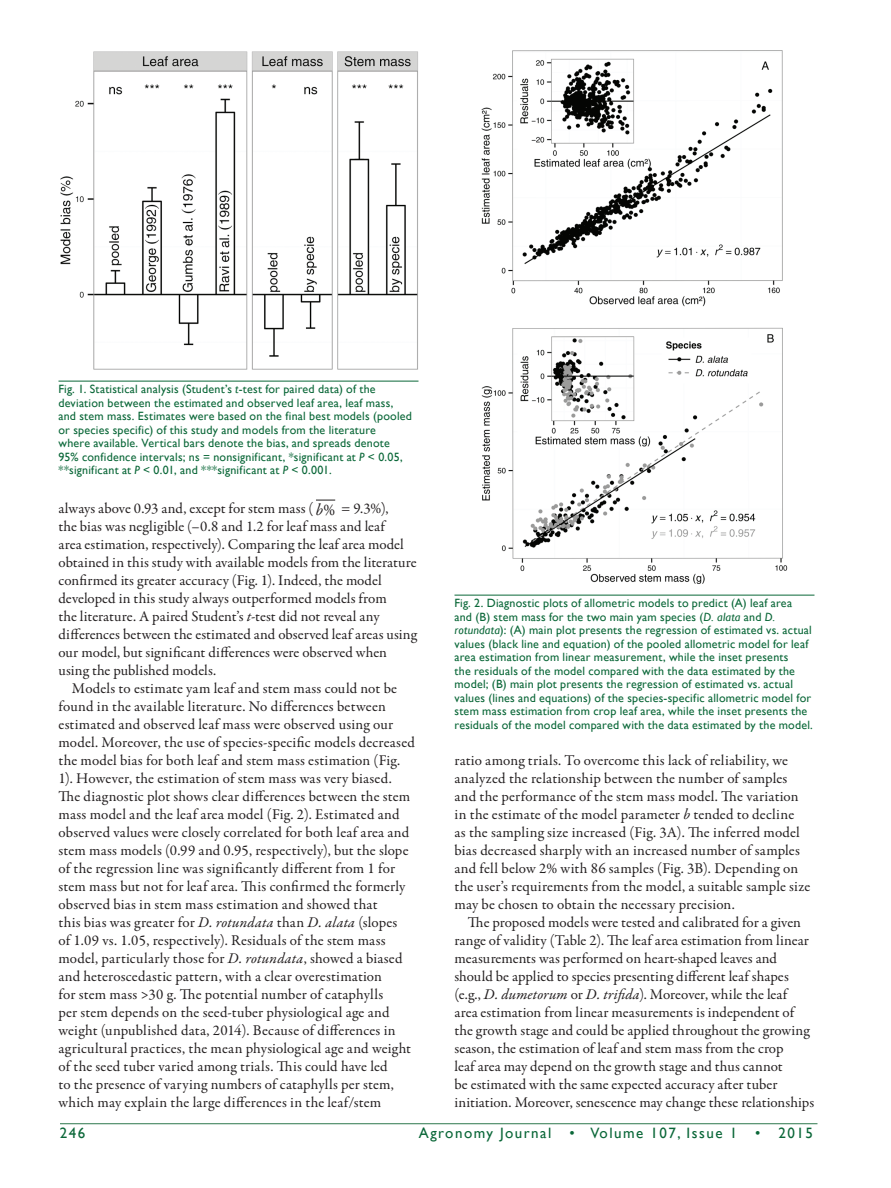
<style>
.page{position:relative;width:891px;height:1188px;background:#fff}
.page>*{position:absolute;margin:0;border:0;box-sizing:border-box;transform-origin:0 0}
.t1{font:15px/18px "Garamond Premr Pro";letter-spacing:.01em;color:#231f20}
.t2{font:15px "Gill Sans";letter-spacing:.1em;color:#0a6738}
.t3{font:12px/13.5px "Gill Sans";letter-spacing:.015em;color:#0a6738}
.s1{font-style:italic}
.s2{font-style:italic;font-size:16.5px}
.s3{font-size:16.5px}
</style>
<div class="page">
<hr style="left:60px;top:1123px;width:757px;height:1px;background:#2d774d">
<svg style="left:316px;top:500px;width:19px;height:1px"></svg>
<hr style="left:58px;top:381px;width:360px;height:1px;background:#0a6738">
<img style="left:60px;top:51px;width:358px;height:319px">
<hr style="left:454px;top:595px;width:360px;height:1px;background:#0a6738">
<img style="left:482px;top:50px;width:306px;height:534px">
<p class="t3" style="left:58px;top:383px;width:355px">Fig. 1. Statistical analysis (Student’s <span class="s1">t</span>-test for paired data) of the deviation between the estimated and observed leaf area, leaf mass, and stem mass. Estimates were based on the final best models (pooled or species specific) of this study and models from the literature<br>where available. Vertical bars denote the bias, and spreads denote 95% confidence intervals; ns = nonsignificant, *significant at <span class="s1">P</span> &lt; 0.05, **significant at <span class="s1">P</span> &lt; 0.01, and ***significant at <span class="s1">P</span> &lt; 0.001.</p>
<p class="t1" style="left:58px;top:500px;width:360px">always above 0.93 and, except for stem mass ( <span class="s2">b</span><span class="s3">%</span> = 9.3%),<br>the bias was negligible (–0.8 and 1.2 for leaf mass and leaf<br>area estimation, respectively). Comparing the leaf area model obtained in this study with available models from the literature confirmed its greater accuracy (Fig. 1). Indeed, the model developed in this study always outperformed models from<br>the literature. A paired Student’s <span class="s1">t</span>-test did not reveal any differences between the estimated and observed leaf areas using our model, but significant differences were observed when using the published models.</p>
<p class="t1" style="left:58px;top:680px;width:358px;text-indent:14px">Models to estimate yam leaf and stem mass could not be found in the available literature. No differences between estimated and observed leaf mass were observed using our model. Moreover, the use of species-specific models decreased the model bias for both leaf and stem mass estimation (Fig.<br>1). However, the estimation of stem mass was very biased.<br>The diagnostic plot shows clear differences between the stem mass model and the leaf area model (Fig. 2). Estimated and observed values were closely correlated for both leaf area and stem mass models (0.99 and 0.95, respectively), but the slope of the regression line was significantly different from 1 for stem mass but not for leaf area. This confirmed the formerly observed bias in stem mass estimation and showed that<br>this bias was greater for <span class="s1">D. rotundata</span> than <span class="s1">D. alata</span> (slopes<br>of 1.09 vs. 1.05, respectively). Residuals of the stem mass model, particularly those for <span class="s1">D. rotundata</span>, showed a biased and heteroscedastic pattern, with a clear overestimation<br>for stem mass &gt;30 g. The potential number of cataphylls<br>per stem depends on the seed-tuber physiological age and weight (unpublished data, 2014). Because of differences in agricultural practices, the mean physiological age and weight of the seed tuber varied among trials. This could have led<br>to the presence of varying numbers of cataphylls per stem, which may explain the large differences in the leaf/stem</p>
<p class="t3" style="left:454px;top:597px;width:360px">Fig. 2. Diagnostic plots of allometric models to predict (A) leaf area<br>and (B) stem mass for the two main yam species (<span class="s1">D. alata</span> and <span class="s1">D. rotundata</span>): (A) main plot presents the regression of estimated vs. actual values (black line and equation) of the pooled allometric model for leaf area estimation from linear measurement, while the inset presents<br>the residuals of the model compared with the data estimated by the model; (B) main plot presents the regression of estimated vs. actual values (lines and equations) of the species-specific allometric model for stem mass estimation from crop leaf area, while the inset presents the residuals of the model compared with the data estimated by the model.</p>
<p class="t1" style="left:454px;top:752px;width:358px">ratio among trials. To overcome this lack of reliability, we analyzed the relationship between the number of samples and the performance of the stem mass model. The variation in the estimate of the model parameter <span class="s1">b</span> tended to decline<br>as the sampling size increased (Fig. 3A). The inferred model bias decreased sharply with an increased number of samples and fell below 2% with 86 samples (Fig. 3B). Depending on the user’s requirements from the model, a suitable sample size may be chosen to obtain the necessary precision.</p>
<p class="t1" style="left:454px;top:914px;width:361px;text-indent:14px">The proposed models were tested and calibrated for a given range of validity (Table 2). The leaf area estimation from linear measurements was performed on heart-shaped leaves and should be applied to species presenting different leaf shapes (e.g., <span class="s1">D. dumetorum</span> or <span class="s1">D. trifida</span>). Moreover, while the leaf<br>area estimation from linear measurements is independent of the growth stage and could be applied throughout the growing season, the estimation of leaf and stem mass from the crop<br>leaf area may depend on the growth stage and thus cannot<br>be estimated with the same expected accuracy after tuber initiation. Moreover, senescence may change these relationships</p>
<p class="t2" style="left:60px;top:1125px;width:27px">246</p>
<p class="t2" style="left:419px;top:1125px;width:396px">Agronomy Journal • Volume 107, Issue 1 • 2015</p>
</div>
